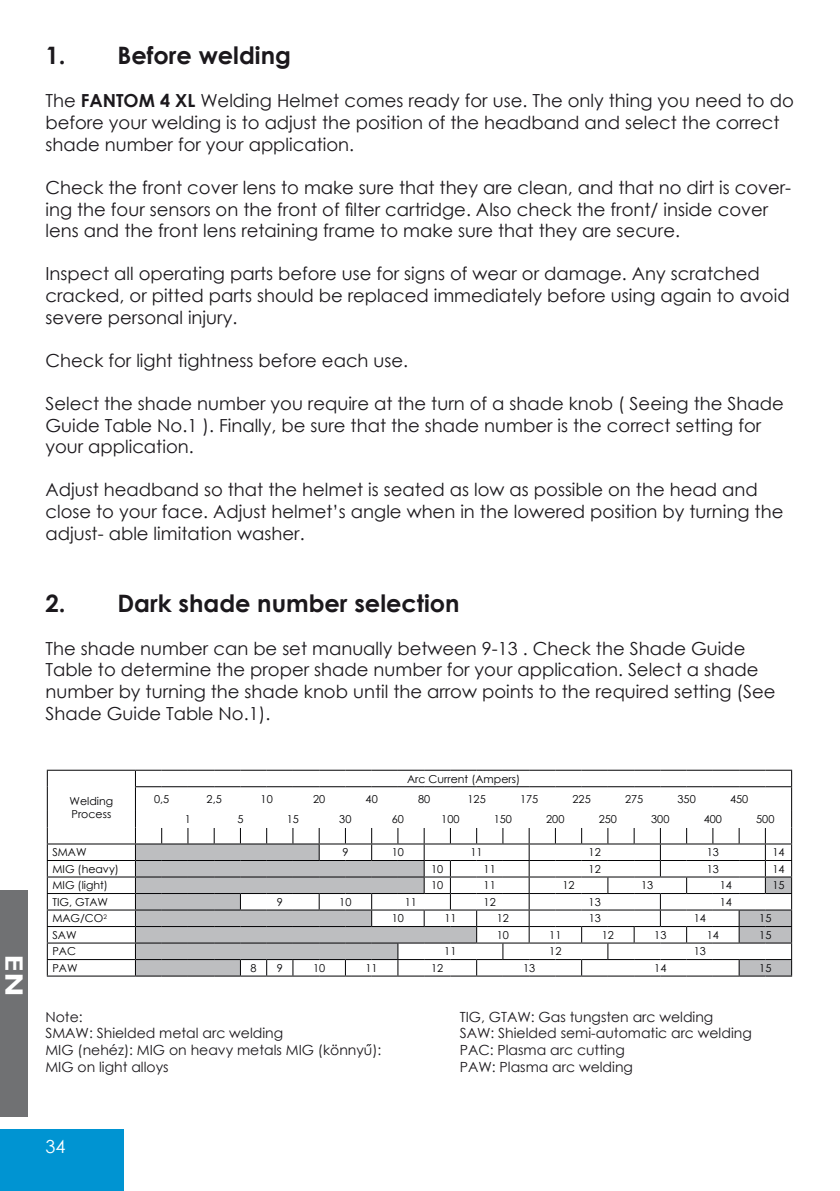
<style>
.page{position:relative;width:840px;height:1191px;background:#fff}
.page>*{position:absolute;margin:0;border:0;box-sizing:border-box;transform-origin:0 0}
.t1{font:700 24px "Century Gothic";color:#1b181c}
.t2{font:700 24px "Century Gothic";color:#fff;scale:1.4 1}
.t3{font:18px/21.6px "Century Gothic";color:#1b181c}
.t4{font:18px "Century Gothic";color:#fff}
.t5{font:14px/16.8px "Century Gothic";color:#1b181c}
.t6{font:11px/13.2px "Century Gothic";color:#020204}
.s1{font-weight:700}
</style>
<div class="page">
<div style="left:0;top:1129px;width:123px;height:62px;background:#0094d2"></div>
<div style="left:0;top:890px;width:27px;height:227px;background:#707173"></div>
<hr style="left:47px;top:769px;width:88px;height:1px;background:#020204">
<hr style="left:47px;top:843px;width:88px;height:1px;background:#020204">
<hr style="left:47px;top:860px;width:88px;height:1px;background:#020204">
<hr style="left:47px;top:876px;width:88px;height:1px;background:#020204">
<hr style="left:47px;top:893px;width:88px;height:1px;background:#020204">
<hr style="left:47px;top:909px;width:88px;height:1px;background:#020204">
<hr style="left:47px;top:926px;width:88px;height:1px;background:#020204">
<hr style="left:47px;top:942px;width:88px;height:1px;background:#020204">
<hr style="left:47px;top:959px;width:88px;height:1px;background:#020204">
<svg style="left:47px;top:770px;width:1px;height:205px"></svg>
<hr style="left:47px;top:975px;width:88px;height:1px;background:#020204">
<svg style="left:135px;top:769px;width:656px;height:207px"></svg>
<h1 class="t2" style="left:32px;top:954px;width:32px;rotate:90deg">EN</h1>
<h1 class="t1" style="left:45px;top:37px;width:247px">1. Before welding</h1>
<p class="t3" style="left:45px;top:90px;width:749px">The <span class="s1">FANTOM 4 XL</span> Welding Helmet comes ready for use. The only thing you need to do before your welding is to adjust the position of the headband and select the correct shade number for your application.</p>
<p class="t3" style="left:45px;top:176px;width:747px">Check the front cover lens to make sure that they are clean, and that no dirt is cover&shy;ing the four sensors on the front of filter cartridge. Also check the front/ inside cover lens and the front lens retaining frame to make sure that they are secure.</p>
<p class="t3" style="left:45px;top:263px;width:745px">Inspect all operating parts before use for signs of wear or damage. Any scratched cracked, or pitted parts should be replaced immediately before using again to avoid severe personal injury.</p>
<p class="t3" style="left:45px;top:349px;width:364px">Check for light tightness before each use.</p>
<p class="t3" style="left:45px;top:392px;width:739px">Select the shade number you require at the turn of a shade knob ( Seeing the Shade<br>Guide Table No.1 ). Finally, be sure that the shade number is the correct setting for your application.</p>
<p class="t3" style="left:45px;top:479px;width:739px">Adjust headband so that the helmet is seated as low as possible on the head and close to your face. Adjust helmet’s angle when in the lowered position by turning the adjust- able limitation washer.</p>
<h1 class="t1" style="left:45px;top:585px;width:415px">2. Dark shade number selection</h1>
<p class="t3" style="left:45px;top:637px;width:731px">The shade number can be set manually between 9-13 . Check the Shade Guide Table to determine the proper shade number for your application. Select a shade number by turning the shade knob until the arrow points to the required setting (See Shade Guide Table No.1).</p>
<p class="t6" style="left:69px;top:794px;width:45px">Welding<br>Process</p>
<p class="t6" style="left:407px;top:772px;width:114px">Arc Current (Ampers)</p>
<p class="t6" style="left:154px;top:792px;width:17px">0,5</p>
<p class="t6" style="left:206px;top:792px;width:17px">2,5</p>
<p class="t6" style="left:260px;top:792px;width:14px">10</p>
<p class="t6" style="left:313px;top:792px;width:14px">20</p>
<p class="t6" style="left:365px;top:792px;width:14px">40</p>
<p class="t6" style="left:418px;top:792px;width:14px">80</p>
<p class="t6" style="left:467px;top:792px;width:20px">125</p>
<p class="t6" style="left:519px;top:792px;width:20px">175</p>
<p class="t6" style="left:572px;top:792px;width:20px">225</p>
<p class="t6" style="left:624px;top:792px;width:20px">275</p>
<p class="t6" style="left:677px;top:792px;width:20px">350</p>
<p class="t6" style="left:729px;top:792px;width:20px">450</p>
<p class="t6" style="left:185px;top:812px;width:8px">1</p>
<p class="t6" style="left:237px;top:812px;width:8px">5</p>
<p class="t6" style="left:287px;top:812px;width:14px">15</p>
<p class="t6" style="left:339px;top:812px;width:14px">30</p>
<p class="t6" style="left:391px;top:812px;width:14px">60</p>
<p class="t6" style="left:441px;top:812px;width:20px">100</p>
<p class="t6" style="left:493px;top:812px;width:20px">150</p>
<p class="t6" style="left:546px;top:812px;width:20px">200</p>
<p class="t6" style="left:598px;top:812px;width:20px">250</p>
<p class="t6" style="left:651px;top:812px;width:20px">300</p>
<p class="t6" style="left:703px;top:812px;width:20px">400</p>
<p class="t6" style="left:755px;top:812px;width:20px">500</p>
<p class="t6" style="left:52px;top:845px;width:36px">SMAW</p>
<p class="t6" style="left:342px;top:845px;width:8px">9</p>
<p class="t6" style="left:391px;top:845px;width:14px">10</p>
<p class="t6" style="left:470px;top:845px;width:14px">11</p>
<p class="t6" style="left:588px;top:845px;width:14px">12</p>
<p class="t6" style="left:706px;top:845px;width:14px">13</p>
<p class="t6" style="left:772px;top:845px;width:14px">14</p>
<p class="t6" style="left:52px;top:862px;width:68px">MIG (heavy)</p>
<p class="t6" style="left:431px;top:862px;width:14px">10</p>
<p class="t6" style="left:483px;top:862px;width:14px">11</p>
<p class="t6" style="left:588px;top:862px;width:14px">12</p>
<p class="t6" style="left:706px;top:862px;width:14px">13</p>
<p class="t6" style="left:772px;top:862px;width:14px">14</p>
<p class="t6" style="left:52px;top:878px;width:57px">MIG (light)</p>
<p class="t6" style="left:431px;top:878px;width:14px">10</p>
<p class="t6" style="left:483px;top:878px;width:14px">11</p>
<p class="t6" style="left:562px;top:878px;width:14px">12</p>
<p class="t6" style="left:640px;top:878px;width:14px">13</p>
<p class="t6" style="left:719px;top:878px;width:14px">14</p>
<p class="t6" style="left:771px;top:878px;width:14px">15</p>
<p class="t6" style="left:52px;top:895px;width:57px">TIG, GTAW</p>
<p class="t6" style="left:276px;top:895px;width:8px">9</p>
<p class="t6" style="left:339px;top:895px;width:14px">10</p>
<p class="t6" style="left:404px;top:895px;width:14px">11</p>
<p class="t6" style="left:483px;top:895px;width:14px">12</p>
<p class="t6" style="left:588px;top:895px;width:14px">13</p>
<p class="t6" style="left:719px;top:895px;width:14px">14</p>
<p class="t6" style="left:52px;top:911px;width:56px">MAG/CO<sup>2</sup></p>
<p class="t6" style="left:391px;top:911px;width:14px">10</p>
<p class="t6" style="left:444px;top:911px;width:14px">11</p>
<p class="t6" style="left:496px;top:911px;width:14px">12</p>
<p class="t6" style="left:588px;top:911px;width:14px">13</p>
<p class="t6" style="left:693px;top:911px;width:14px">14</p>
<p class="t6" style="left:758px;top:911px;width:14px">15</p>
<p class="t6" style="left:52px;top:928px;width:26px">SAW</p>
<p class="t6" style="left:496px;top:928px;width:14px">10</p>
<p class="t6" style="left:549px;top:928px;width:14px">11</p>
<p class="t6" style="left:601px;top:928px;width:14px">12</p>
<p class="t6" style="left:654px;top:928px;width:14px">13</p>
<p class="t6" style="left:706px;top:928px;width:14px">14</p>
<p class="t6" style="left:758px;top:928px;width:14px">15</p>
<p class="t6" style="left:52px;top:944px;width:25px">PAC</p>
<p class="t6" style="left:444px;top:944px;width:14px">11</p>
<p class="t6" style="left:549px;top:944px;width:14px">12</p>
<p class="t6" style="left:693px;top:944px;width:14px">13</p>
<p class="t6" style="left:52px;top:961px;width:27px">PAW</p>
<p class="t6" style="left:250px;top:961px;width:8px">8</p>
<p class="t6" style="left:276px;top:961px;width:8px">9</p>
<p class="t6" style="left:313px;top:961px;width:14px">10</p>
<p class="t6" style="left:365px;top:961px;width:14px">11</p>
<p class="t6" style="left:431px;top:961px;width:14px">12</p>
<p class="t6" style="left:522px;top:961px;width:14px">13</p>
<p class="t6" style="left:654px;top:961px;width:14px">14</p>
<p class="t6" style="left:758px;top:961px;width:14px">15</p>
<p class="t5" style="left:45px;top:1008px;width:337px">Note:<br>SMAW: Shielded metal arc welding<br>MIG (nehéz): MIG on heavy metals MIG (könnyű):<br>MIG on light alloys</p>
<p class="t5" style="left:459px;top:1008px;width:293px">TIG, GTAW: Gas tungsten arc welding<br>SAW: Shielded semi-automatic arc welding<br>PAC: Plasma arc cutting<br>PAW: Plasma arc welding</p>
<p class="t4" style="left:45px;top:1133px;width:21px">34</p>
</div>
